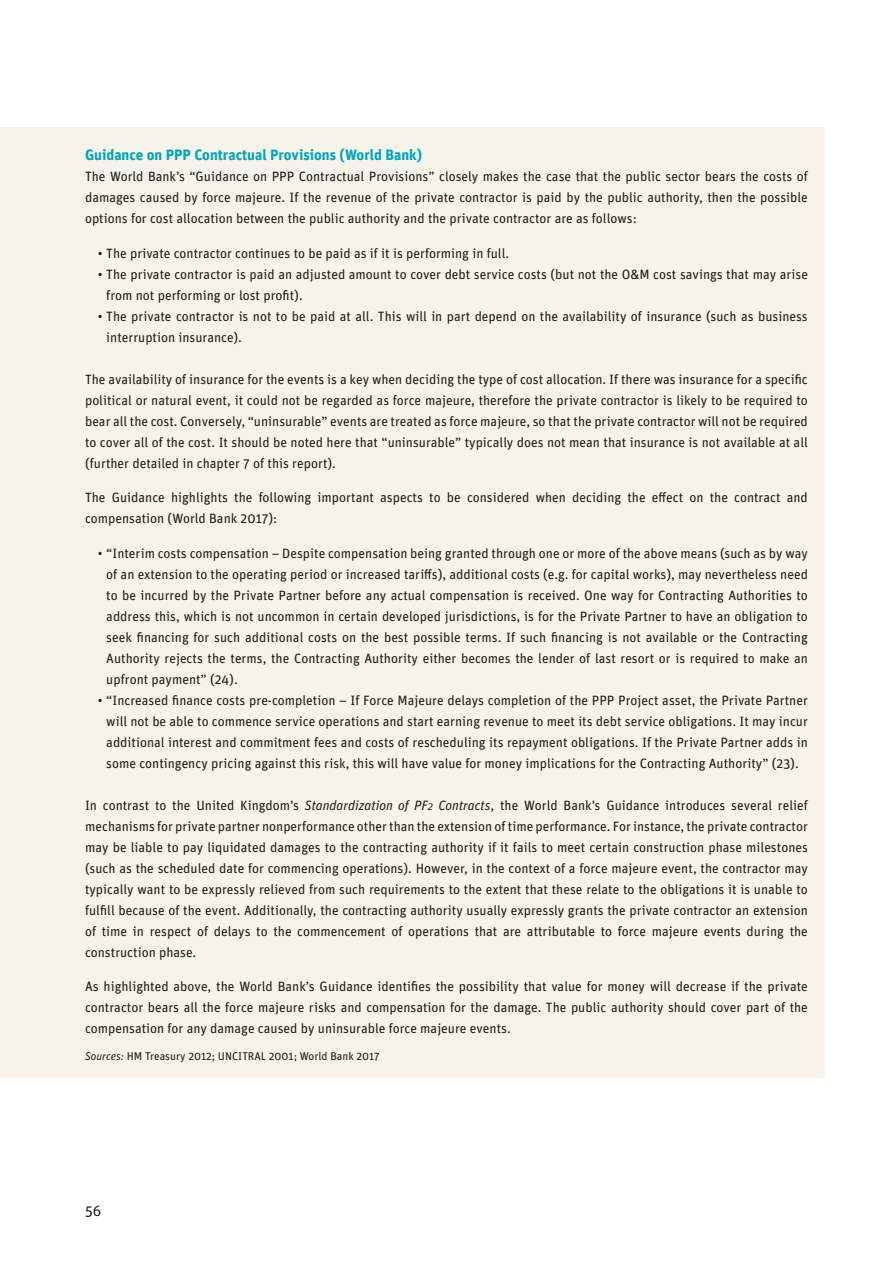
<style>
.page{position:relative;width:893px;height:1263px;background:#fff}
.page>*{position:absolute;margin:0;border:0;box-sizing:border-box;transform-origin:0 0}
.t1{font:700 15px "Unit";color:#00a6ba}
.t2{font:15px "Unit OT";color:#231916}
.t3{font:13.5px/21px "Unit OT";color:#231916;text-align:justify}
.t4{font:11.25px "Unit OT";color:#231916}
.s1{font-style:italic}
.s2{font-style:italic;font-size:10.5px}
</style>
<div class="page">
<div style="left:0;top:128px;width:825px;height:950px;background:#f6f3ea"></div>
<p class="t1" style="left:85px;top:145px;width:339px">Guidance on PPP Contractual Provisions (World Bank)</p>
<p class="t3" style="left:85px;top:166px;width:724px">The World Bank’s “Guidance on PPP Contractual Provisions” closely makes the case that the public sector bears the costs of damages caused by force majeure. If the revenue of the private contractor is paid by the public authority, then the possible options for cost allocation between the public authority and the private contractor are as follows:</p>
<p class="t3" style="left:98px;top:242px;width:413px">• The private contractor continues to be paid as if it is performing in full.</p>
<p class="t3" style="left:106px;top:263px;width:703px;text-indent:-9px">• The private contractor is paid an adjusted amount to cover debt service costs (but not the O&amp;M cost savings that may arise from not performing or lost profit).</p>
<p class="t3" style="left:106px;top:305px;width:703px;text-indent:-9px">• The private contractor is not to be paid at all. This will in part depend on the availability of insurance (such as business interruption insurance).</p>
<p class="t3" style="left:85px;top:368px;width:724px">The availability of insurance for the events is a key when deciding the type of cost allocation. If there was insurance for a specific political or natural event, it could not be regarded as force majeure, therefore the private contractor is likely to be required to bear all the cost. Conversely, “uninsurable” events are treated as force majeure, so that the private contractor will not be required to cover all of the cost. It should be noted here that “uninsurable” typically does not mean that insurance is not available at all (further detailed in chapter 7 of this report).</p>
<p class="t3" style="left:85px;top:487px;width:724px">The Guidance highlights the following important aspects to be considered when deciding the effect on the contract and compensation (World Bank 2017):</p>
<p class="t3" style="left:106px;top:542px;width:703px;text-indent:-9px">• “Interim costs compensation – Despite compensation being granted through one or more of the above means (such as by way of an extension to the operating period or increased tariffs), additional costs (e.g. for capital works), may nevertheless need to be incurred by the Private Partner before any actual compensation is received. One way for Contracting Authorities to address this, which is not uncommon in certain developed jurisdictions, is for the Private Partner to have an obligation to seek financing for such additional costs on the best possible terms. If such financing is not available or the Contracting Authority rejects the terms, the Contracting Authority either becomes the lender of last resort or is required to make an upfront payment” (24).</p>
<p class="t3" style="left:106px;top:689px;width:703px;text-indent:-9px">• “Increased finance costs pre-completion – If Force Majeure delays completion of the PPP Project asset, the Private Partner will not be able to commence service operations and start earning revenue to meet its debt service obligations. It may incur additional interest and commitment fees and costs of rescheduling its repayment obligations. If the Private Partner adds in some contingency pricing against this risk, this will have value for money implications for the Contracting Authority” (23).</p>
<p class="t3" style="left:85px;top:794px;width:724px">In contrast to the United Kingdom’s <span class="s1">Standardization of PF</span><span class="s2">2</span> <span class="s1">Contracts</span>, the World Bank’s Guidance introduces several relief mechanisms for private partner nonperformance other than the extension of time performance. For instance, the private contractor may be liable to pay liquidated damages to the contracting authority if it fails to meet certain construction phase milestones (such as the scheduled date for commencing operations). However, in the context of a force majeure event, the contractor may typically want to be expressly relieved from such requirements to the extent that these relate to the obligations it is unable to fulfill because of the event. Additionally, the contracting authority usually expressly grants the private contractor an extension of time in respect of delays to the commencement of operations that are attributable to force majeure events during the construction phase.</p>
<p class="t3" style="left:85px;top:976px;width:724px">As highlighted above, the World Bank’s Guidance identifies the possibility that value for money will decrease if the private contractor bears all the force majeure risks and compensation for the damage. The public authority should cover part of the compensation for any damage caused by uninsurable force majeure events.</p>
<p class="t4" style="left:85px;top:1049px;width:296px"><span class="s1">Sources:</span> HM Treasury 2012; UNCITRAL 2001; World Bank 2017</p>
<p class="t2" style="left:85px;top:1201px;width:18px">56</p>
</div>
